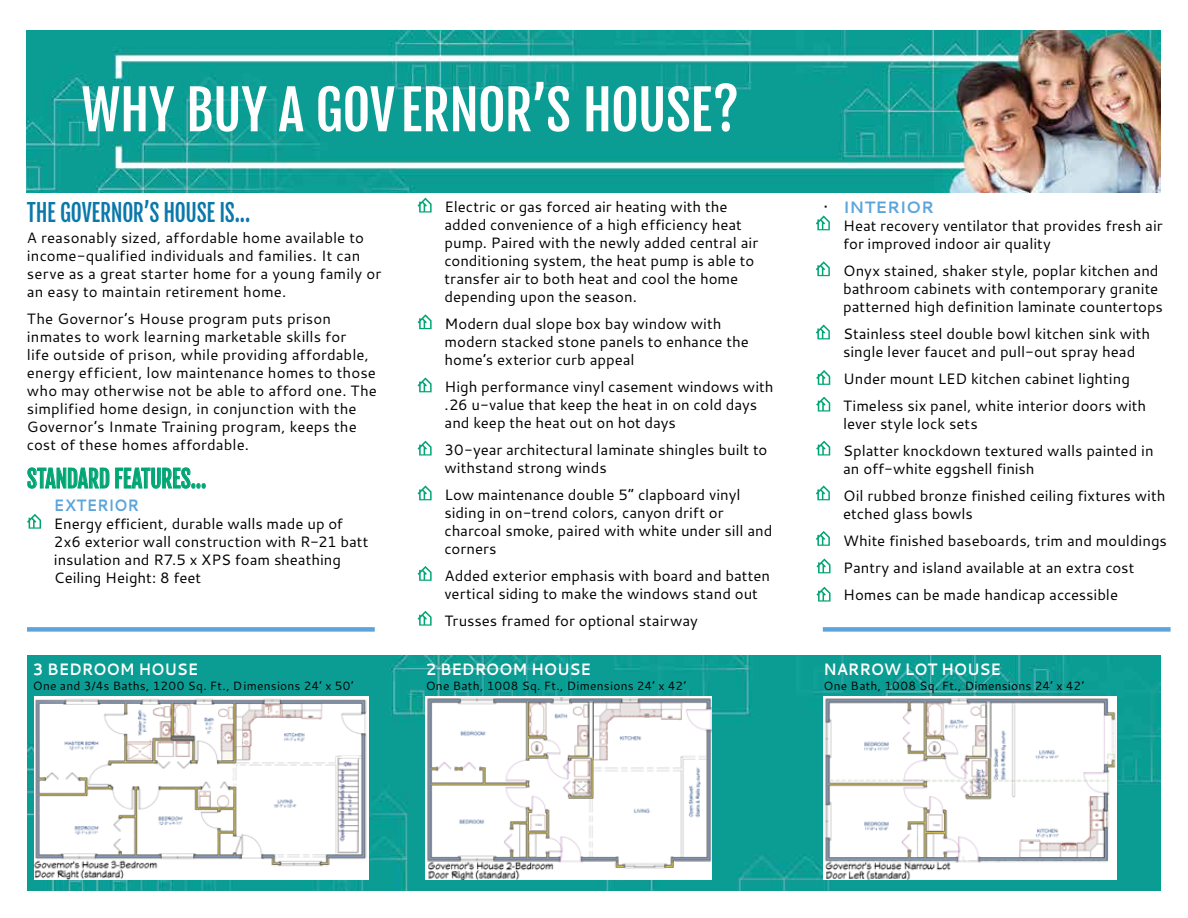
<style>
.page{position:relative;width:1188px;height:918px;background:#fff}
.page>*{position:absolute;margin:0;border:0;box-sizing:border-box;transform-origin:0 0}
.t1{font:54px "Fjalla One";letter-spacing:-.01em;color:#fff}
.t2{font:24px "Fjalla One";letter-spacing:-.015em;color:#0b78aa;scale:.9 1}
.t3{font:24px "Fjalla One";letter-spacing:-.005em;color:#00a574;scale:.9 1}
.t4{font:700 16.5px "Cantarell";letter-spacing:-.005em;color:#fff;scale:.9 1}
.t5{font:700 16.5px "Cantarell";color:#5ca5db}
.t6{font:700 16.5px "Cantarell";color:#5ca5db;scale:.9 1}
.t7{font:15px/18px "Cantarell";letter-spacing:-.005em;color:#000}
.t8{font:15px/18px "Cantarell";letter-spacing:.005em;color:#030303}
.t9{font:12px "Cantarell";letter-spacing:.02em;color:#030303}
.s1{font-weight:400;font-size:15px;color:#000}
</style>
<div class="page">
<img style="left:27px;top:30px;width:1134px;height:162px">
<svg style="left:27px;top:467px;width:178px;height:22px"></svg>
<svg style="left:27px;top:514px;width:14px;height:15px"></svg>
<svg style="left:418px;top:198px;width:14px;height:15px"></svg>
<svg style="left:418px;top:314px;width:14px;height:15px"></svg>
<svg style="left:418px;top:377px;width:14px;height:15px"></svg>
<svg style="left:418px;top:441px;width:14px;height:15px"></svg>
<svg style="left:418px;top:485px;width:14px;height:15px"></svg>
<svg style="left:418px;top:566px;width:14px;height:15px"></svg>
<svg style="left:816px;top:531px;width:14px;height:15px"></svg>
<svg style="left:816px;top:485px;width:14px;height:15px"></svg>
<svg style="left:418px;top:611px;width:14px;height:15px"></svg>
<svg style="left:816px;top:441px;width:14px;height:15px"></svg>
<svg style="left:816px;top:370px;width:14px;height:15px"></svg>
<svg style="left:816px;top:397px;width:14px;height:15px"></svg>
<div style="left:823px;top:627px;width:348px;height:5px;background:#5ca5db"></div>
<div style="left:27px;top:627px;width:348px;height:5px;background:#5ca5db"></div>
<svg style="left:816px;top:261px;width:14px;height:15px"></svg>
<svg style="left:816px;top:325px;width:14px;height:14px"></svg>
<svg style="left:816px;top:215px;width:14px;height:15px"></svg>
<img style="left:27px;top:656px;width:1134px;height:235px">
<img style="left:34px;top:697px;width:334px;height:183px">
<svg style="left:338px;top:756px;width:24px;height:3px"></svg>
<svg style="left:162px;top:724px;width:9px;height:11px"></svg>
<svg style="left:224px;top:732px;width:9px;height:11px"></svg>
<svg style="left:816px;top:558px;width:15px;height:15px"></svg>
<svg style="left:816px;top:587px;width:15px;height:15px"></svg>
<img style="left:425px;top:697px;width:287px;height:183px">
<img style="left:824px;top:698px;width:293px;height:182px">
<h1 class="t1" style="left:81px;top:77px;width:659px">WHY BUY A GOVERNOR’S HOUSE?</h1>
<h2 class="t2" style="left:27px;top:198px;width:250px">THE GOVERNOR’S HOUSE IS...</h2>
<p class="t8" style="left:27px;top:228px;width:356px">A reasonably sized, affordable home available to income-qualified individuals and families. It can serve as a great starter home for a young family or an easy to maintain retirement home.</p>
<p class="t8" style="left:27px;top:309px;width:351px">The Governor’s House program puts prison inmates to work learning marketable skills for<br>life outside of prison, while providing affordable, energy efficient, low maintenance homes to those who may otherwise not be able to afford one. The simplified home design, in conjunction with the Governor’s Inmate Training program, keeps the cost of these homes affordable.</p>
<h2 class="t3" style="left:27px;top:464px;width:201px">STANDARD FEATURES...</h2>
<p class="t6" style="left:54px;top:493px;width:96px">EXTERIOR</p>
<p class="t7" style="left:54px;top:514px;width:316px">Energy efficient, durable walls made up of 2x6 exterior wall construction with R-21 batt insulation and R7.5 x XPS foam sheathing Ceiling Height: 8 feet</p>
<p class="t7" style="left:445px;top:197px;width:315px">Electric or gas forced air heating with the added convenience of a high efficiency heat pump. Paired with the newly added central air conditioning system, the heat pump is able to transfer air to both heat and cool the home depending upon the season.</p>
<p class="t7" style="left:445px;top:314px;width:306px">Modern dual slope box bay window with modern stacked stone panels to enhance the home’s exterior curb appeal</p>
<p class="t7" style="left:445px;top:377px;width:331px">High performance vinyl casement windows with .26 u-value that keep the heat in on cold days and keep the heat out on hot days</p>
<p class="t7" style="left:445px;top:440px;width:324px">30-year architectural laminate shingles built to withstand strong winds</p>
<p class="t7" style="left:445px;top:485px;width:329px">Low maintenance double 5” clapboard vinyl siding in on-trend colors, canyon drift or charcoal smoke, paired with white under sill and corners</p>
<p class="t7" style="left:445px;top:566px;width:327px">Added exterior emphasis with board and batten vertical siding to make the windows stand out</p>
<p class="t7" style="left:445px;top:611px;width:255px">Trusses framed for optional stairway</p>
<p class="t5" style="left:824px;top:196px;width:112px"><span class="s1">•</span> INTERIOR</p>
<p class="t7" style="left:843px;top:216px;width:321px">Heat recovery ventilator that provides fresh air for improved indoor air quality</p>
<p class="t7" style="left:843px;top:261px;width:321px">Onyx stained, shaker style, poplar kitchen and bathroom cabinets with contemporary granite patterned high definition laminate countertops</p>
<p class="t7" style="left:843px;top:324px;width:309px">Stainless steel double bowl kitchen sink with single lever faucet and pull-out spray head</p>
<p class="t7" style="left:843px;top:365px;width:305px;line-height:27px">Under mount LED kitchen cabinet lighting<br>Timeless six panel, white interior doors with</p>
<p class="t7" style="left:843px;top:410px;width:312px;line-height:27px">lever style lock sets<br>Splatter knockdown textured walls painted in</p>
<p class="t7" style="left:843px;top:455px;width:324px;line-height:27px">an off-white eggshell finish<br>Oil rubbed bronze finished ceiling fixtures with</p>
<p class="t7" style="left:843px;top:500px;width:325px;line-height:27px">etched glass bowls<br>White finished baseboards, trim and mouldings Pantry and island available at an extra cost Homes can be made handicap accessible</p>
<p class="t4" style="left:33px;top:658px;width:185px">3 BEDROOM HOUSE</p>
<p class="t9" style="left:33px;top:677px;width:323px">One and 3/4s Baths, 1200 Sq. Ft., Dimensions 24’ x 50’</p>
<p class="t4" style="left:426px;top:658px;width:185px">2 BEDROOM HOUSE</p>
<p class="t9" style="left:426px;top:677px;width:262px">One Bath, 1008 Sq. Ft., Dimensions 24’ x 42’</p>
<p class="t4" style="left:824px;top:658px;width:199px">NARROW LOT HOUSE</p>
<p class="t9" style="left:824px;top:677px;width:262px">One Bath, 1008 Sq. Ft., Dimensions 24’ x 42’</p>
</div>
